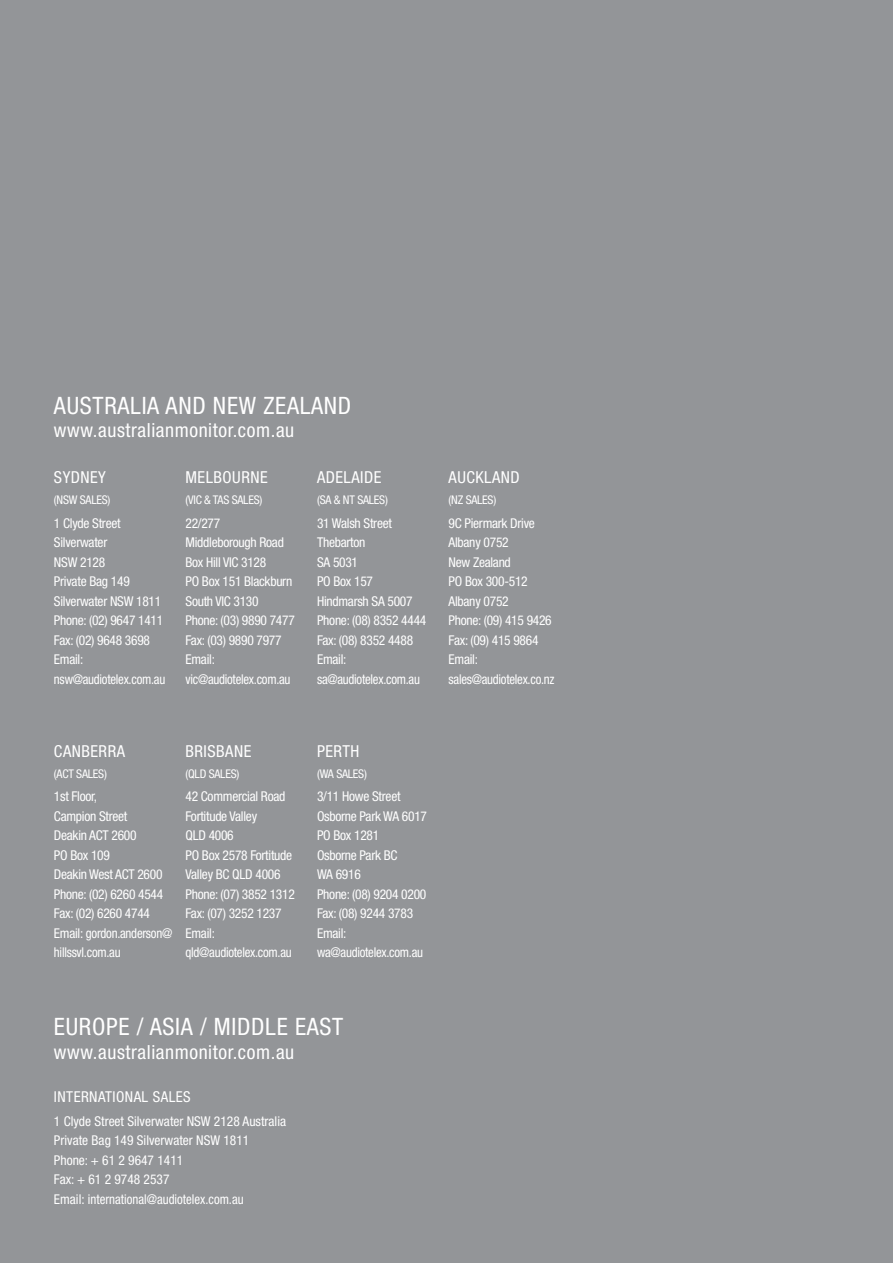
<style>
.page{position:relative;width:893px;height:1263px;background:#939598}
.page>*{position:absolute;margin:0;border:0;box-sizing:border-box;transform-origin:0 0}
.t1{font:condensed 24px "Helvetica Neue";letter-spacing:.03em;color:#fff}
.t2{font:condensed 19.5px "Helvetica Neue";letter-spacing:.03em;color:#fff}
.t3{font:condensed 16.5px "Helvetica Neue";letter-spacing:.03em;color:#fff}
.t4{font:condensed 15px "Helvetica Neue";letter-spacing:.03em;color:#fff}
.t5{font:condensed 13.5px/19.5px "Helvetica Neue";letter-spacing:-.02em;color:#fff}
.t6{font:condensed 13.5px/19.5px "Helvetica Neue";color:#fff}
.t7{font:condensed 12px "Helvetica Neue";letter-spacing:-.02em;color:#fff}
</style>
<div class="page">
<h1 class="t1" style="left:54px;top:396px;width:299px">AUSTRALIA AND NEW ZEALAND</h1>
<h2 class="t2" style="left:54px;top:423px;width:242px">www.australianmonitor.com.au</h2>
<p class="t3" style="left:54px;top:471px;width:53px">SYDNEY</p>
<p class="t7" style="left:54px;top:495px;width:58px">(NSW SALES)</p>
<p class="t5" style="left:54px;top:514px;width:113px">1 Clyde Street<br>Silverwater<br>NSW 2128<br>Private Bag 149<br>Silverwater NSW 1811<br>Phone: (02) 9647 1411<br>Fax: (02) 9648 3698<br>Email: nsw@audiotelex.com.au</p>
<p class="t3" style="left:185px;top:471px;width:84px">MELBOURNE</p>
<p class="t7" style="left:185px;top:495px;width:78px">(VIC &amp; TAS SALES)</p>
<p class="t5" style="left:185px;top:514px;width:111px">22/277<br>Middleborough Road<br>Box Hill VIC 3128<br>PO Box 151 Blackburn<br>South VIC 3130<br>Phone: (03) 9890 7477<br>Fax: (03) 9890 7977<br>Email: vic@audiotelex.com.au</p>
<p class="t3" style="left:317px;top:471px;width:66px">ADELAIDE</p>
<p class="t7" style="left:317px;top:495px;width:72px">(SA &amp; NT SALES)</p>
<p class="t5" style="left:317px;top:514px;width:111px">31 Walsh Street<br>Thebarton<br>SA 5031<br>PO Box 157<br>Hindmarsh SA 5007<br>Phone: (08) 8352 4444<br>Fax: (08) 8352 4488<br>Email: sa@audiotelex.com.au</p>
<p class="t3" style="left:449px;top:471px;width:73px">AUCKLAND</p>
<p class="t7" style="left:449px;top:495px;width:49px">(NZ SALES)</p>
<p class="t5" style="left:449px;top:514px;width:107px">9C Piermark Drive<br>Albany 0752<br>New Zealand<br>PO Box 300-512<br>Albany 0752<br>Phone: (09) 415 9426<br>Fax: (09) 415 9864<br>Email: sales@audiotelex.co.nz</p>
<p class="t3" style="left:54px;top:745px;width:73px">CANBERRA</p>
<p class="t7" style="left:54px;top:769px;width:54px">(ACT SALES)</p>
<p class="t5" style="left:54px;top:788px;width:120px">1st Floor,<br>Campion Street<br>Deakin ACT 2600<br>PO Box 109<br>Deakin West ACT 2600<br>Phone: (02) 6260 4544<br>Fax: (02) 6260 4744<br>Email: gordon.anderson@ hillssvl.com.au</p>
<p class="t3" style="left:185px;top:745px;width:67px">BRISBANE</p>
<p class="t7" style="left:185px;top:769px;width:55px">(QLD SALES)</p>
<p class="t5" style="left:185px;top:788px;width:111px">42 Commercial Road<br>Fortitude Valley<br>QLD 4006<br>PO Box 2578 Fortitude<br>Valley BC QLD 4006<br>Phone: (07) 3852 1312<br>Fax: (07) 3252 1237<br>Email: qld@audiotelex.com.au</p>
<p class="t3" style="left:317px;top:745px;width:44px">PERTH</p>
<p class="t7" style="left:317px;top:769px;width:51px">(WA SALES)</p>
<p class="t5" style="left:317px;top:788px;width:111px">3/11 Howe Street<br>Osborne Park WA 6017<br>PO Box 1281<br>Osborne Park BC<br>WA 6916<br>Phone: (08) 9204 0200<br>Fax: (08) 9244 3783<br>Email: wa@audiotelex.com.au</p>
<h1 class="t1" style="left:54px;top:1018px;width:291px">EUROPE / ASIA / MIDDLE EAST</h1>
<h2 class="t2" style="left:54px;top:1045px;width:242px">www.australianmonitor.com.au</h2>
<p class="t4" style="left:54px;top:1091px;width:138px">INTERNATIONAL SALES</p>
<p class="t6" style="left:54px;top:1112px;width:234px">1 Clyde Street Silverwater NSW 2128 Australia Private Bag 149 Silverwater NSW 1811<br>Phone: + 61 2 9647 1411<br>Fax: + 61 2 9748 2537<br>Email: international@audiotelex.com.au</p>
</div>
